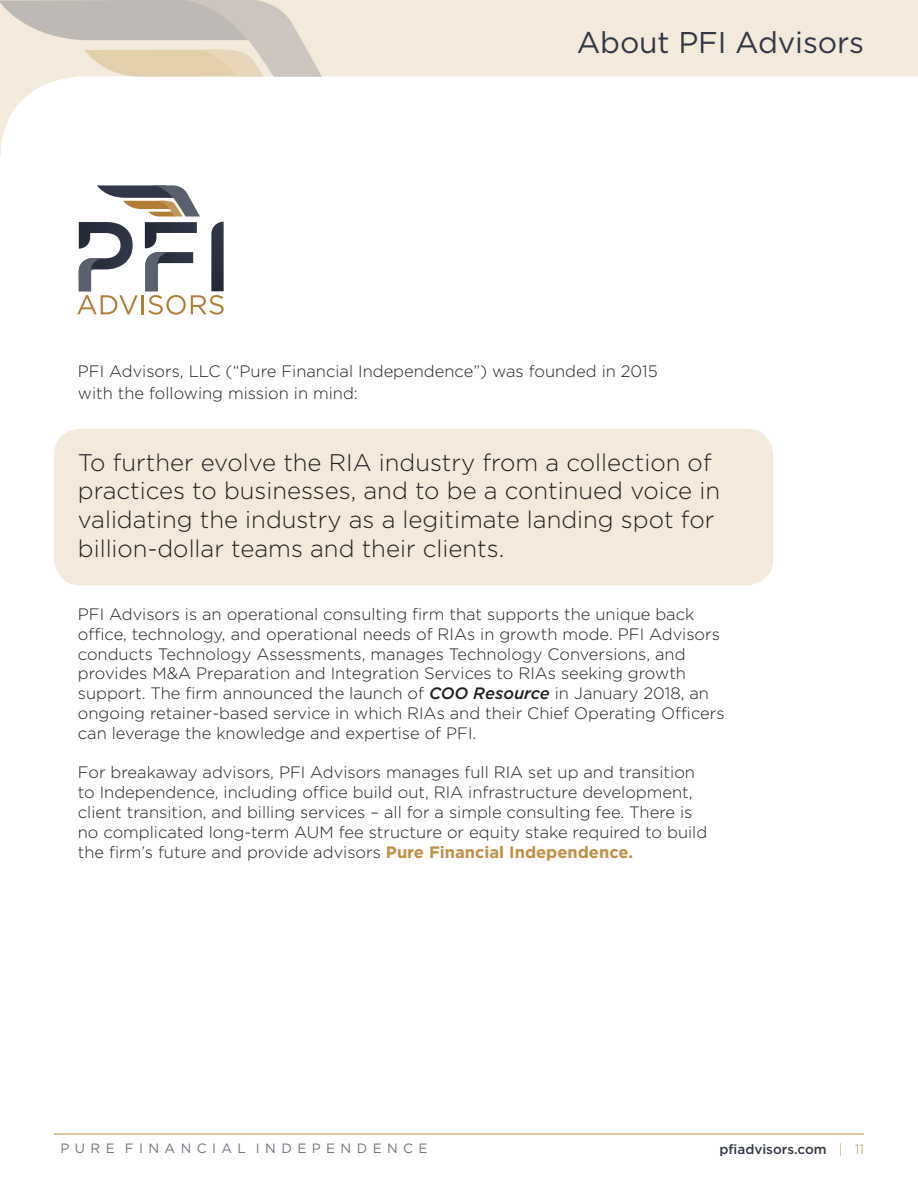
<style>
.page{position:relative;width:918px;height:1188px;background:#fff}
.page>*{position:absolute;margin:0;border:0;box-sizing:border-box;transform-origin:0 0}
.t1{font:30px "Gotham";letter-spacing:-.005em;color:#333846}
.t2{font:300 24px/28.8px "Gotham";color:#231f20}
.t3{font:300 16.5px/19.8px "Gotham";color:#231f20}
.t4{font:13.5px "Gotham";color:#6f7481}
.t5{font:500 13.5px "Gotham";color:#333846}
.s1{font-weight:500;font-style:italic}
.s2{font-weight:700;color:#c08f44}
.s3{font-weight:300;color:#c08f44}
</style>
<div class="page">
<hr style="left:54px;top:1134px;width:810px;height:1px;background:#c08f44">
<svg style="left:0;top:0;width:918px;height:157px"></svg>
<svg style="left:0;top:0;width:336px;height:77px;background:#dad0c3"></svg>
<div style="left:54px;top:429px;width:719px;height:156px;background:#f4eadb;border-radius:27px"></div>
<svg style="left:77px;top:185px;width:147px;height:130px"></svg>
<h1 class="t1" style="left:577px;top:26px;width:289px">About PFI Advisors</h1>
<p class="t3" style="left:78px;top:360px;width:581px;line-height:21.6px">PFI Advisors, LLC (“Pure Financial Independence”) was founded in 2015 with the following mission in mind:</p>
<h2 class="t2" style="left:78px;top:447px;width:644px">To further evolve the RIA industry from a collection of practices to businesses, and to be a continued voice in validating the industry as a legitimate landing spot for billion-dollar teams and their clients.</h2>
<p class="t3" style="left:78px;top:604px;width:648px">PFI Advisors is an operational consulting firm that supports the unique back office, technology, and operational needs of RIAs in growth mode. PFI Advisors conducts Technology Assessments, manages Technology Conversions, and provides M&amp;A Preparation and Integration Services to RIAs seeking growth support. The firm announced the launch of <span class="s1">COO Resource</span> in January 2018, an ongoing retainer-based service in which RIAs and their Chief Operating Officers can leverage the knowledge and expertise of PFI.</p>
<p class="t3" style="left:78px;top:763px;width:631px">For breakaway advisors, PFI Advisors manages full RIA set up and transition to Independence, including office build out, RIA infrastructure development, client transition, and billing services – all for a simple consulting fee. There is no complicated long-term AUM fee structure or equity stake required to build the firm’s future and provide advisors <span class="s2">Pure Financial Independence.</span></p>
<p class="t4" style="left:61px;top:1141px;width:369px">P U R E F I N A N C I A L I N D E P E N D E N C E</p>
<p class="t5" style="left:719px;top:1142px;width:146px">pfiadvisors.com <span class="s3">| 11</span></p>
</div>
